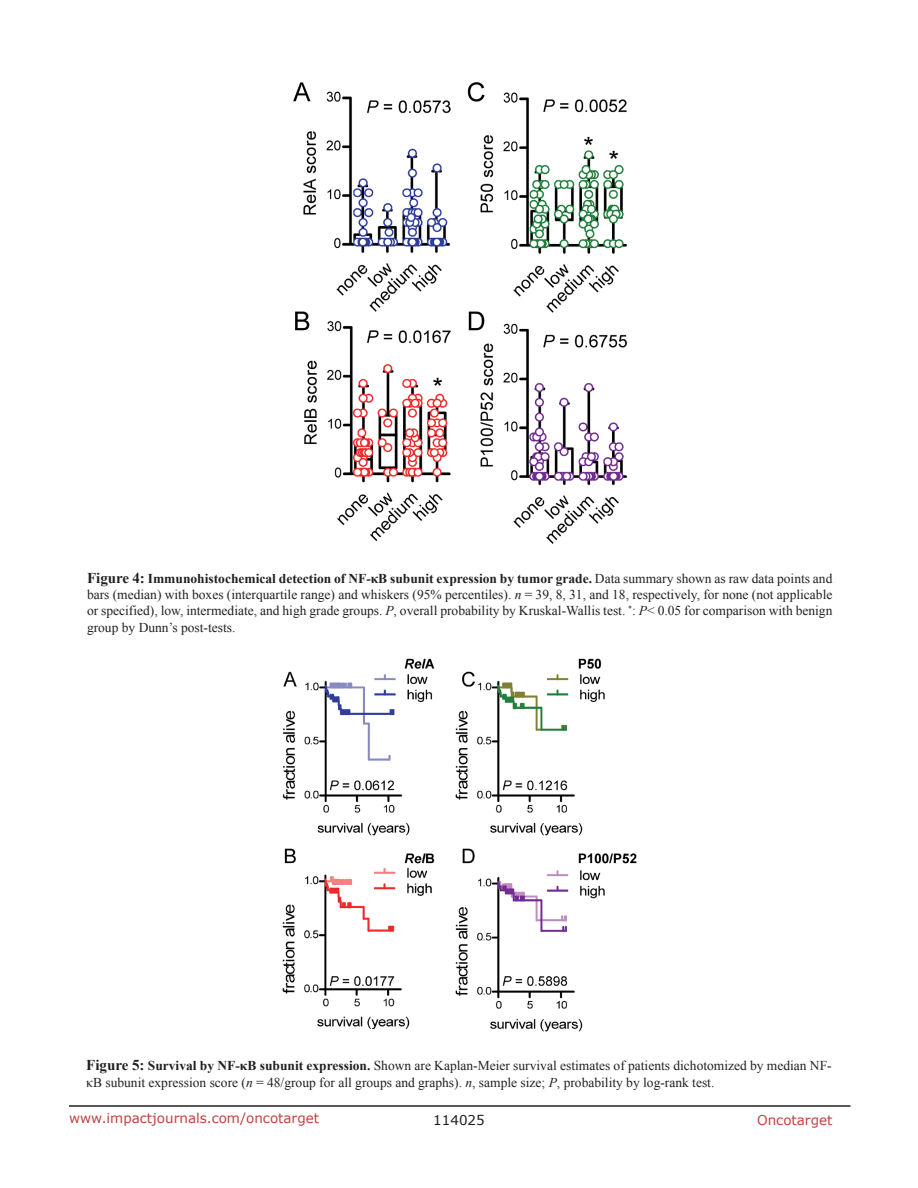
<style>
.page{position:relative;width:918px;height:1188px;background:#fff}
.page>*{position:absolute;margin:0;border:0;box-sizing:border-box;transform-origin:0 0}
.figuretext{font:13.5px/16.2px "Times New Roman";color:#231f20;text-align:justify}
.t1{font:13.5px "Verdana";color:#c24141}
.t2{font:13.5px "Verdana";color:#231f20}
.s1{font-weight:700;font-size:15px}
.s2{font-weight:700}
.s3{font-style:italic}
</style>
<div class="page">
<hr style="left:69px;top:1105px;width:781px;height:2px;background:#231f20">
<img style="left:293px;top:82px;width:334px;height:462px">
<img style="left:282px;top:658px;width:355px;height:374px">
<p class="figuretext" style="left:87px;top:570px;width:747px"><span class="s1">Figure 4:</span> <span class="s2">Immunohistochemical detection of NF-κB subunit expression by tumor grade.</span> Data summary shown as raw data points and bars (median) with boxes (interquartile range) and whiskers (95% percentiles). <span class="s3">n</span> = 39, 8, 31, and 18, respectively, for none (not applicable or specified), low, intermediate, and high grade groups. <span class="s3">P</span>, overall probability by Kruskal-Wallis test. <sup>*</sup>: <span class="s3">P</span>&lt; 0.05 for comparison with benign group by Dunn’s post-tests.</p>
<p class="figuretext" style="left:86px;top:1058px;width:747px"><span class="s1">Figure 5:</span> <span class="s2">Survival by NF-κB subunit expression.</span> Shown are Kaplan-Meier survival estimates of patients dichotomized by median NF&shy;κB subunit expression score (<span class="s3">n</span> = 48/group for all groups and graphs). <span class="s3">n</span>, sample size; <span class="s3">P</span>, probability by log-rank test.</p>
<p class="t1" style="left:69px;top:1109px;width:252px">www.impactjournals.com/oncotarget</p>
<p class="t2" style="left:433px;top:1111px;width:53px">114025</p>
<p class="t1" style="left:757px;top:1111px;width:77px">Oncotarget</p>
</div>
